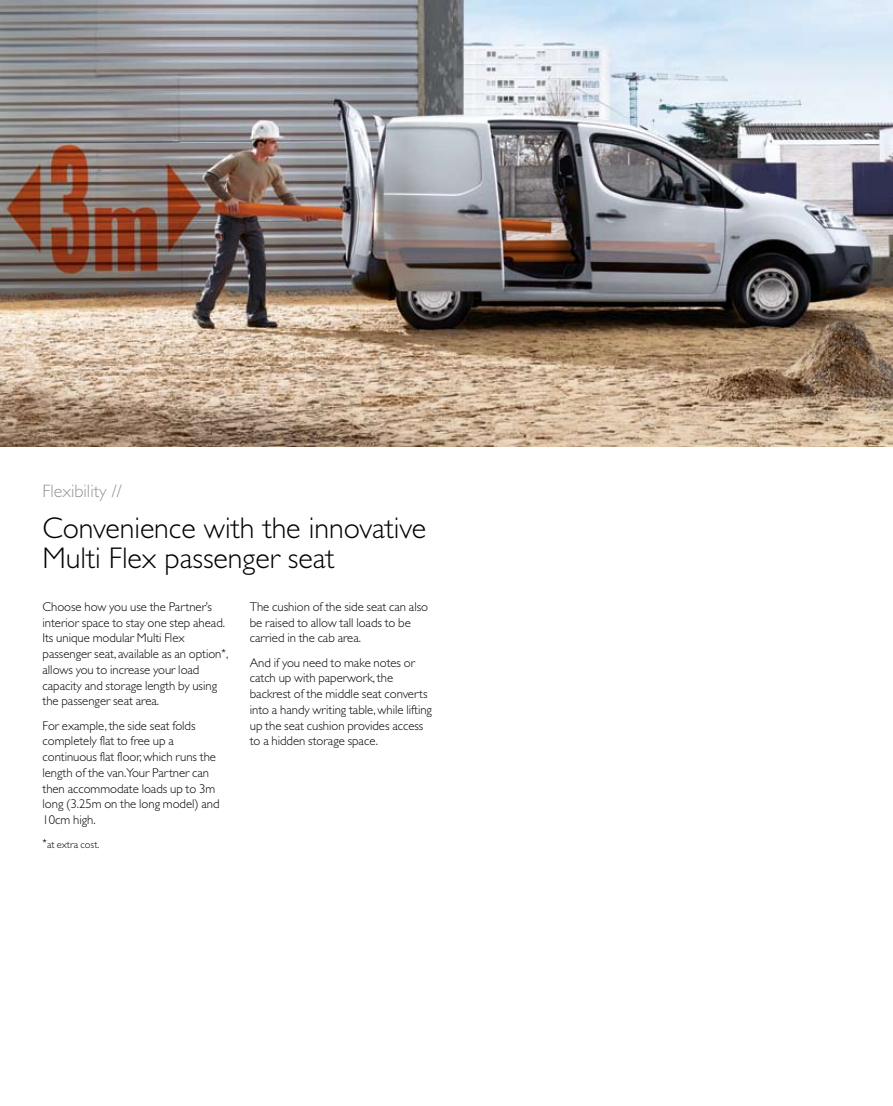
<style>
.page{position:relative;width:893px;height:1106px;background:#fff}
.page>*{position:absolute;margin:0;border:0;box-sizing:border-box;transform-origin:0 0}
.t1{font:300 30px/30px "Gill Sans";color:#000}
.t2{font:300 18px "Gill Sans";color:#939598}
.t3{font:300 12.75px/15.8px "Gill Sans";color:#000}
.t4{font:300 10.5px "Gill Sans";color:#000}
.s1{font-family:"Helvetica Neue"}
.s2{font-family:"Helvetica Neue";font-size:12.75px}
</style>
<div class="page">
<img style="left:0;top:0;width:893px;height:447px">
<h2 class="t2" style="left:43px;top:481px;width:81px">Flexibility //</h2>
<h1 class="t1" style="left:43px;top:513px;width:385px">Convenience with the innovative<br>Multi Flex passenger seat</h1>
<p class="t3" style="left:43px;top:599px;width:187px">Choose how you use the Partner’s interior space to stay one step ahead.<br>Its unique modular Multi Flex passenger seat, available as an option<span class="s1">*</span>, allows you to increase your load capacity and storage length by using the passenger seat area.</p>
<p class="t3" style="left:43px;top:717px;width:179px">For example, the side seat folds completely flat to free up a continuous flat floor, which runs the length of the van.Your Partner can then accommodate loads up to 3m long (3.25m on the long model) and<br>10cm high.</p>
<p class="t4" style="left:43px;top:839px;width:58px"><span class="s2">*</span>at extra cost.</p>
<p class="t3" style="left:250px;top:599px;width:180px">The cushion of the side seat can also be raised to allow tall loads to be carried in the cab area.</p>
<p class="t3" style="left:250px;top:654px;width:184px">And if you need to make notes or catch up with paperwork, the backrest of the middle seat converts into a handy writing table, while lifting up the seat cushion provides access to a hidden storage space.</p>
</div>
